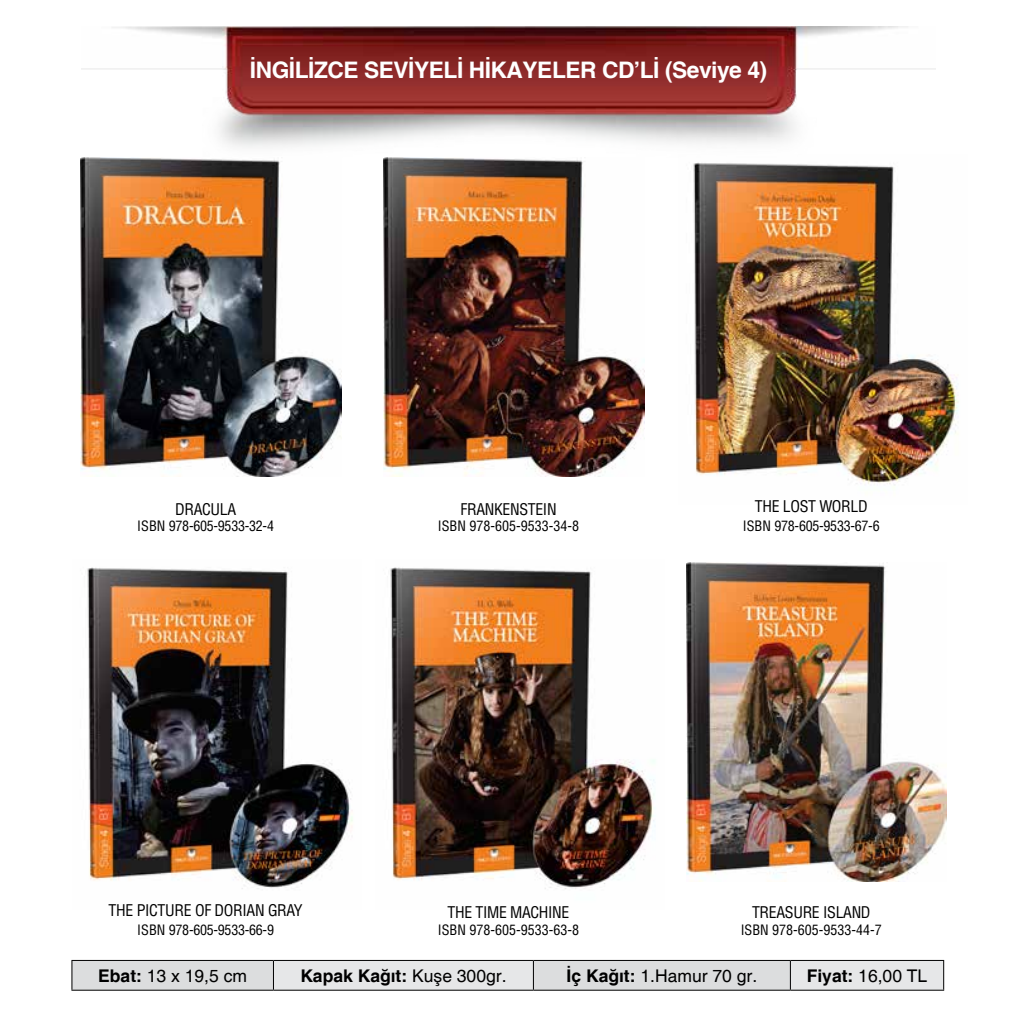
<style>
.page{position:relative;width:1017px;height:1017px;background:#fff}
.page>*{position:absolute;margin:0;border:0;box-sizing:border-box;transform-origin:0 0}
.t1{font:700 22.75px "Helvetica";letter-spacing:-.02em;color:#fff}
.t2{font:17.5px "Helvetica";color:#000}
.t3{font:700 17.5px "Helvetica";color:#000}
.t4{font:15.75px "Helvetica Cond Normal Tr";letter-spacing:-.02em;color:#000}
.t5{font:14px "Helvetica Cond Normal Tr";letter-spacing:-.02em;color:#000}
.t6{font:14px "Helvetica Cond Normal Tr";color:#000}
.s1{font-weight:700}
.s2{font-weight:400}
</style>
<div class="page">
<img style="left:693px;top:162px;width:266px;height:324px">
<img style="left:87px;top:567px;width:266px;height:322px">
<img style="left:390px;top:567px;width:265px;height:322px">
<img style="left:82px;top:26px;width:853px;height:122px">
<svg style="left:71px;top:960px;width:873px;height:30px;background:#d6d7d8"></svg>
<hr style="left:71px;top:990px;width:202px;height:1px;background:#000">
<hr style="left:273px;top:990px;width:260px;height:1px;background:#000">
<hr style="left:533px;top:990px;width:257px;height:1px;background:#000">
<hr style="left:790px;top:990px;width:154px;height:1px;background:#000">
<img style="left:81px;top:157px;width:260px;height:319px">
<img style="left:383px;top:157px;width:261px;height:319px">
<img style="left:686px;top:562px;width:261px;height:319px">
<h1 class="t1" style="left:250px;top:56px;width:519px">İNGİLİZCE SEVİYELİ HİKAYELER CD’Lİ (Seviye 4)</h1>
<p class="t4" style="left:175px;top:499px;width:62px">DRACULA</p>
<p class="t5" style="left:137px;top:518px;width:138px">ISBN 978-605-9533-32-4</p>
<p class="t4" style="left:460px;top:499px;width:98px">FRANKENSTEIN</p>
<p class="t6" style="left:438px;top:518px;width:143px">ISBN 978-605-9533-34-8</p>
<p class="t4" style="left:109px;top:900px;width:196px">THE PICTURE OF DORIAN GRAY</p>
<p class="t5" style="left:137px;top:921px;width:138px">ISBN 978-605-9533-66-9</p>
<p class="t4" style="left:447px;top:903px;width:123px">THE TIME MACHINE</p>
<p class="t6" style="left:438px;top:921px;width:143px">ISBN 978-605-9533-63-8</p>
<p class="t4" style="left:755px;top:497px;width:114px">THE LOST WORLD</p>
<p class="t5" style="left:743px;top:518px;width:138px">ISBN 978-605-9533-67-6</p>
<p class="t4" style="left:752px;top:903px;width:120px">TREASURE ISLAND</p>
<p class="t6" style="left:741px;top:921px;width:143px">ISBN 978-605-9533-44-7</p>
<p class="t2" style="left:98px;top:965px;width:150px"><span class="s1">Ebat:</span> 13 x 19,5 cm</p>
<p class="t3" style="left:300px;top:965px;width:208px">Kapak Kağıt: <span class="s2">Kuşe 300gr.</span></p>
<p class="t2" style="left:567px;top:965px;width:192px"><span class="s1">İç Kağıt:</span> 1.Hamur 70 gr.</p>
<p class="t2" style="left:807px;top:965px;width:122px"><span class="s1">Fiyat:</span> 16,00 TL</p>
</div>
